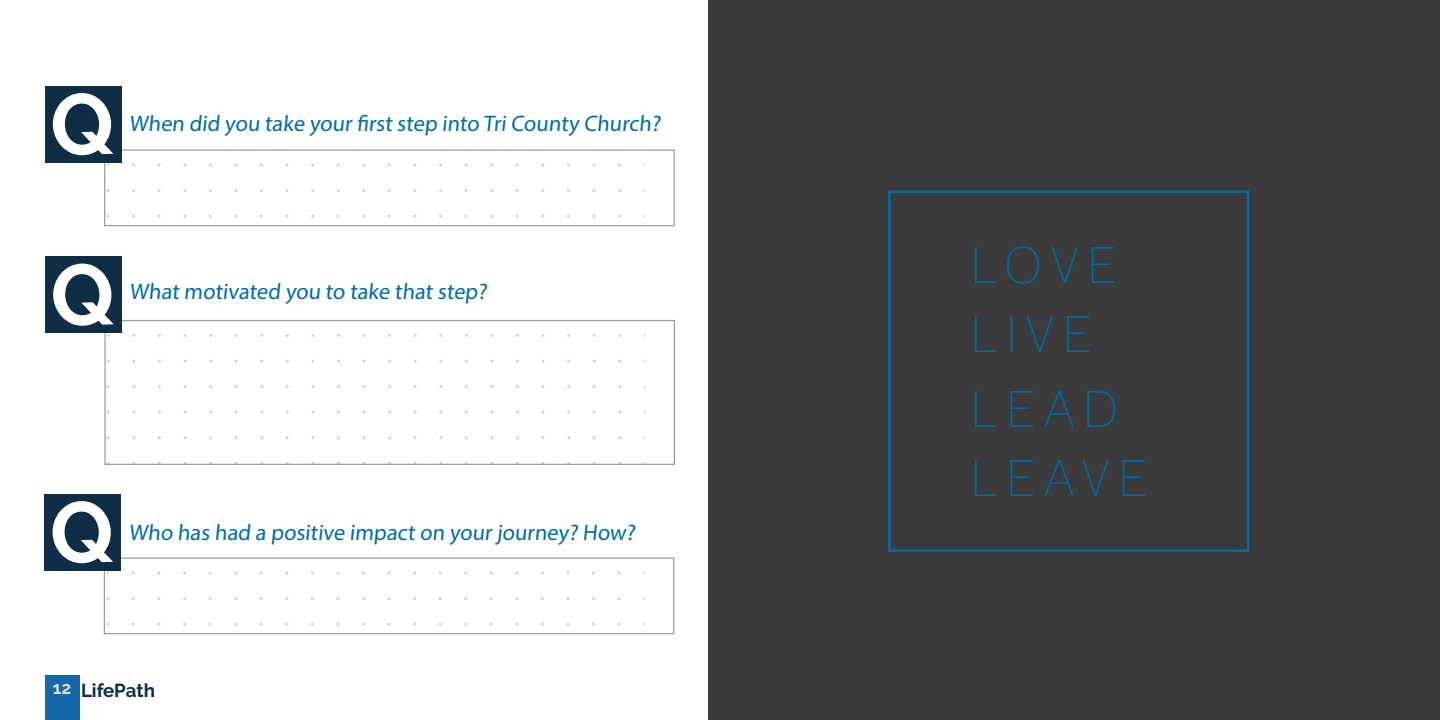
<style>
.page{position:relative;width:1440px;height:720px;background:#fff}
.page>*{position:absolute;margin:0;border:0;box-sizing:border-box;transform-origin:0 0}
.t1{font:condensed 50px "Lane";letter-spacing:.2em;color:#006caa}
.t2{font:22.5px "Myriad Pro";color:#006caa}
.t3{font:700 18.75px "Raleway";letter-spacing:-.005em;color:#0e2e47}
</style>
<div class="page">
<div style="left:45px;top:675px;width:34px;height:45px;background:#1467a8"></div>
<div style="left:104px;top:149px;width:571px;height:77px;border:1px solid #9d9d9d"></div>
<div style="left:45px;top:86px;width:77px;height:77px;background:#0e2e47"></div>
<svg style="left:53px;top:93px;width:60px;height:62px"></svg>
<div style="left:104px;top:320px;width:571px;height:145px;border:1px solid #9d9d9d"></div>
<div style="left:45px;top:256px;width:77px;height:77px;background:#0e2e47"></div>
<svg style="left:53px;top:263px;width:61px;height:63px"></svg>
<div style="left:104px;top:557px;width:570px;height:77px;border:1px solid #9d9d9d"></div>
<div style="left:44px;top:494px;width:77px;height:77px;background:#0e2e47"></div>
<svg style="left:52px;top:501px;width:61px;height:62px"></svg>
<div style="left:709px;top:0;width:731px;height:720px;background:#3b3b3b"></div>
<div style="left:888px;top:191px;width:361px;height:361px;border:2px solid #006caa"></div>
<p class="t2" style="left:129px;top:110px;width:536px">When did you take your first step into Tri County Church?</p>
<p class="t2" style="left:130px;top:277px;width:362px">What motivated you to take that step?</p>
<p class="t2" style="left:129px;top:518px;width:511px">Who has had a positive impact on your journey? How?</p>
<p class="t3" style="left:53px;top:680px;width:104px"><sup>12</sup> LifePath</p>
<p class="t1" style="left:971px;top:235px;width:147px">LOVE</p>
<p class="t1" style="left:971px;top:304px;width:122px">LIVE</p>
<p class="t1" style="left:971px;top:379px;width:148px">LEAD</p>
<p class="t1" style="left:971px;top:448px;width:178px">LEAVE</p>
</div>
